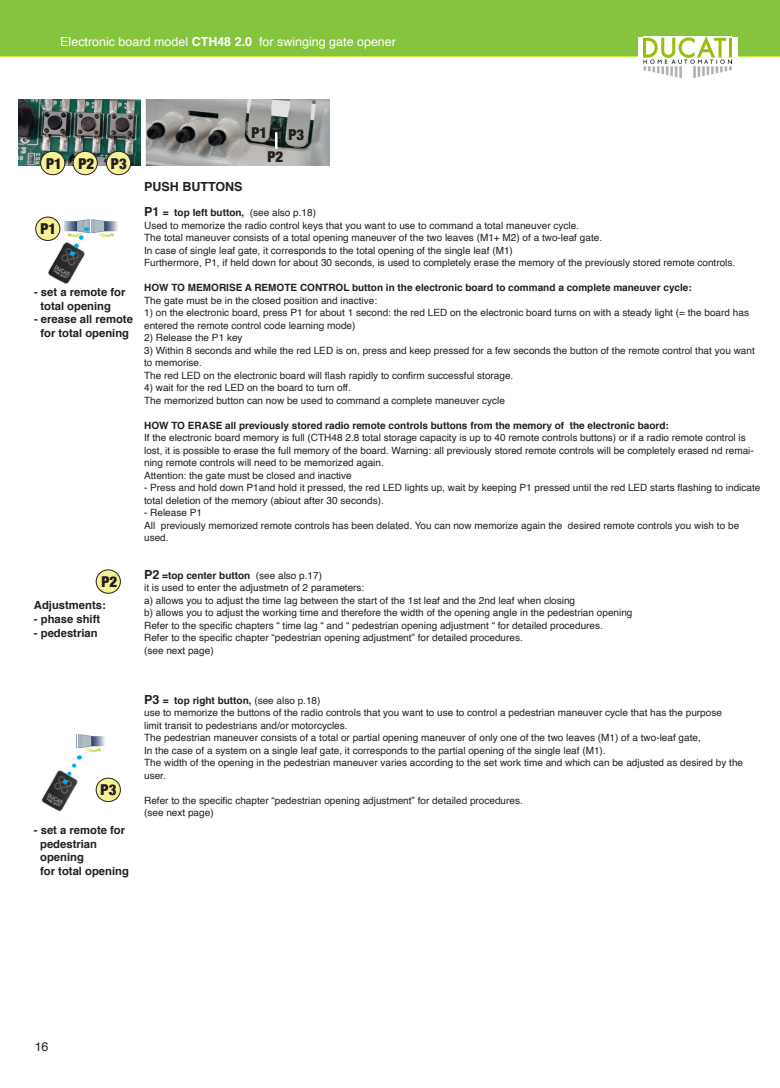
<style>
.page{position:relative;width:780px;height:1088px;background:#fff}
.page>*{position:absolute;margin:0;border:0;box-sizing:border-box;transform-origin:0 0}
.t1{font:900 condensed 15px "Helvetica Neue";color:#231f20}
.t2{font:12.5px "Helvetica";color:#fff}
.t3{font:700 12.5px "Helvetica";color:#231f20}
.t4{font:12.5px "Helvetica";color:#231f20}
.t5{font:700 11.25px "Helvetica";color:#231f20}
.t6{font:10px/12.5px "Helvetica";color:#231f20}
.t7{font:700 10px "Helvetica";color:#231f20}
.s1{font-weight:700}
.s2{font-size:12.5px}
.s3{font-weight:400}
</style>
<div class="page">
<div style="left:0;top:0;width:780px;height:57px;background:#86c43f"></div>
<div style="left:638px;top:37px;width:99px;height:41px;background:#fff"></div>
<img style="left:643px;top:37px;width:88px;height:41px">
<img style="left:18px;top:100px;width:122px;height:65px">
<div style="left:41px;top:151px;width:24px;height:24px;background:#f6f294;border-radius:50%"></div>
<div style="left:40px;top:151px;width:25px;height:24px;border:1px solid #231f20;border-radius:50%"></div>
<div style="left:73px;top:151px;width:24px;height:24px;background:#f6f294;border-radius:50%"></div>
<div style="left:73px;top:151px;width:24px;height:24px;border:1px solid #231f20;border-radius:50%"></div>
<div style="left:106px;top:151px;width:25px;height:24px;background:#f6f294;border-radius:50%"></div>
<div style="left:106px;top:151px;width:25px;height:24px;border:1px solid #231f20;border-radius:50%"></div>
<img style="left:35px;top:229px;width:66px;height:55px">
<img style="left:65px;top:219px;width:53px;height:17px">
<svg style="left:68px;top:227px;width:19px;height:29px"></svg>
<img style="left:41px;top:757px;width:41px;height:55px">
<svg style="left:61px;top:755px;width:19px;height:29px"></svg>
<img style="left:76px;top:734px;width:29px;height:18px">
<div style="left:36px;top:217px;width:24px;height:23px;background:#f6f294;border-radius:50%"></div>
<div style="left:36px;top:217px;width:24px;height:24px;border:1px solid #231f20;border-radius:50%"></div>
<div style="left:96px;top:570px;width:24px;height:23px;background:#f6f294;border-radius:50%"></div>
<div style="left:96px;top:570px;width:24px;height:23px;border:1px solid #231f20;border-radius:50%"></div>
<div style="left:96px;top:778px;width:24px;height:23px;background:#f6f294;border-radius:50%"></div>
<div style="left:96px;top:778px;width:24px;height:24px;border:1px solid #231f20;border-radius:50%"></div>
<img style="left:146px;top:100px;width:183px;height:65px">
<svg style="left:275px;top:132px;width:2px;height:17px"></svg>
<p class="t2" style="left:60px;top:32px;width:337px">Electronic board model <span class="s1">CTH48 2.0</span> for swinging gate opener</p>
<p class="t1" style="left:46px;top:151px;width:17px">P1</p>
<p class="t1" style="left:78px;top:151px;width:17px">P2</p>
<p class="t1" style="left:111px;top:151px;width:17px">P3</p>
<p class="t1" style="left:40px;top:216px;width:17px">P1</p>
<p class="t5" style="left:34px;top:283px;width:93px">- set a remote for</p>
<p class="t5" style="left:40px;top:297px;width:72px">total opening</p>
<p class="t5" style="left:34px;top:310px;width:100px">- erease all remote</p>
<p class="t5" style="left:40px;top:324px;width:90px">for total opening</p>
<p class="t1" style="left:101px;top:569px;width:17px">P2</p>
<p class="t5" style="left:34px;top:596px;width:73px">Adjustments:</p>
<p class="t5" style="left:34px;top:610px;width:68px">- phase shift</p>
<p class="t5" style="left:34px;top:623px;width:65px">- pedestrian</p>
<p class="t1" style="left:101px;top:778px;width:17px">P3</p>
<p class="t5" style="left:34px;top:821px;width:93px">- set a remote for</p>
<p class="t5" style="left:40px;top:835px;width:58px">pedestrian</p>
<p class="t5" style="left:40px;top:848px;width:45px">opening</p>
<p class="t5" style="left:40px;top:862px;width:90px">for total opening</p>
<p class="t1" style="left:251px;top:120px;width:17px">P1</p>
<p class="t1" style="left:288px;top:123px;width:17px">P3</p>
<p class="t1" style="left:267px;top:144px;width:17px">P2</p>
<p class="t3" style="left:144px;top:177px;width:100px">PUSH BUTTONS</p>
<p class="t7" style="left:144px;top:204px;width:173px"><span class="s2">P1</span> = top left button, <span class="s3">(see also p.18)</span></p>
<p class="t6" style="left:144px;top:219px;width:436px">Used to memorize the radio control keys that you want to use to command a total maneuver cycle.</p>
<p class="t6" style="left:144px;top:232px;width:459px">The total maneuver consists of a total opening maneuver of the two leaves (M1+ M2) of a two-leaf gate.</p>
<p class="t6" style="left:144px;top:244px;width:370px">In case of single leaf gate, it corresponds to the total opening of the single leaf (M1)</p>
<p class="t6" style="left:144px;top:257px;width:592px">Furthermore, P1, if held down for about 30 seconds, is used to completely erase the memory of the previously stored remote controls.</p>
<p class="t7" style="left:144px;top:279px;width:549px">HOW TO MEMORISE A REMOTE CONTROL button in the electronic board to command a complete maneuver cycle:</p>
<p class="t6" style="left:144px;top:294px;width:234px">The gate must be in the closed position and inactive:</p>
<p class="t6" style="left:144px;top:307px;width:606px">1) on the electronic board, press P1 for about 1 second: the red LED on the electronic board turns on with a steady light (= the board has entered the remote control code learning mode)</p>
<p class="t6" style="left:144px;top:332px;width:100px">2) Release the P1 key</p>
<p class="t6" style="left:144px;top:344px;width:612px">3) Within 8 seconds and while the red LED is on, press and keep pressed for a few seconds the button of the remote control that you want to memorise.</p>
<p class="t6" style="left:144px;top:369px;width:371px">The red LED on the electronic board will flash rapidly to confirm successful storage.</p>
<p class="t6" style="left:144px;top:382px;width:208px">4) wait for the red LED on the board to turn off.</p>
<p class="t6" style="left:144px;top:394px;width:362px">The memorized button can now be used to command a complete maneuver cycle</p>
<p class="t7" style="left:144px;top:417px;width:526px">HOW TO ERASE all previously stored radio remote controls buttons from the memory of the electronic baord:</p>
<p class="t6" style="left:144px;top:432px;width:611px">If the electronic board memory is full (CTH48 2.8 total storage capacity is up to 40 remote controls buttons) or if a radio remote control is lost, it is possible to erase the full memory of the board. Warning: all previously stored remote controls will be completely erased nd remai&shy;ning remote controls will need to be memorized again.</p>
<p class="t6" style="left:144px;top:469px;width:209px">Attention: the gate must be closed and inactive</p>
<p class="t6" style="left:144px;top:482px;width:617px">- Press and hold down P1and hold it pressed, the red LED lights up, wait by keeping P1 pressed until the red LED starts flashing to indicate total deletion of the memory (abiout after 30 seconds).</p>
<p class="t6" style="left:144px;top:507px;width:59px">- Release P1</p>
<p class="t6" style="left:144px;top:519px;width:596px">All previously memorized remote controls has been delated. You can now memorize again the desired remote controls you wish to be used.</p>
<p class="t7" style="left:144px;top:567px;width:179px"><span class="s2">P2</span> =top center button <span class="s3">(see also p.17)</span></p>
<p class="t6" style="left:144px;top:582px;width:222px">it is used to enter the adjustmetn of 2 parameters:</p>
<p class="t6" style="left:144px;top:594px;width:432px">a) allows you to adjust the time lag between the start of the 1st leaf and the 2nd leaf when closing</p>
<p class="t6" style="left:144px;top:607px;width:490px">b) allows you to adjust the working time and therefore the width of the opening angle in the pedestrian opening</p>
<p class="t6" style="left:144px;top:619px;width:460px">Refer to the specific chapters “ time lag “ and “ pedestrian opening adjustment “ for detailed procedures.</p>
<p class="t6" style="left:144px;top:632px;width:380px">Refer to the specific chapter “pedestrian opening adjustment” for detailed procedures.</p>
<p class="t6" style="left:144px;top:644px;width:71px">(see next page)</p>
<p class="t7" style="left:144px;top:692px;width:178px"><span class="s2">P3</span> = top right button, <span class="s3">(see also p.18)</span></p>
<p class="t6" style="left:144px;top:707px;width:579px">use to memorize the buttons of the radio controls that you want to use to control a pedestrian maneuver cycle that has the purpose</p>
<p class="t6" style="left:144px;top:719px;width:205px">limit transit to pedestrians and/or motorcycles.</p>
<p class="t6" style="left:144px;top:732px;width:558px">The pedestrian maneuver consists of a total or partial opening maneuver of only one of the two leaves (M1) of a two-leaf gate,</p>
<p class="t6" style="left:144px;top:744px;width:463px">In the case of a system on a single leaf gate, it corresponds to the partial opening of the single leaf (M1).</p>
<p class="t6" style="left:144px;top:757px;width:600px">The width of the opening in the pedestrian maneuver varies according to the set work time and which can be adjusted as desired by the user.</p>
<p class="t6" style="left:144px;top:794px;width:380px">Refer to the specific chapter “pedestrian opening adjustment” for detailed procedures.</p>
<p class="t6" style="left:144px;top:807px;width:71px">(see next page)</p>
<p class="t4" style="left:35px;top:1037px;width:15px">16</p>
</div>
